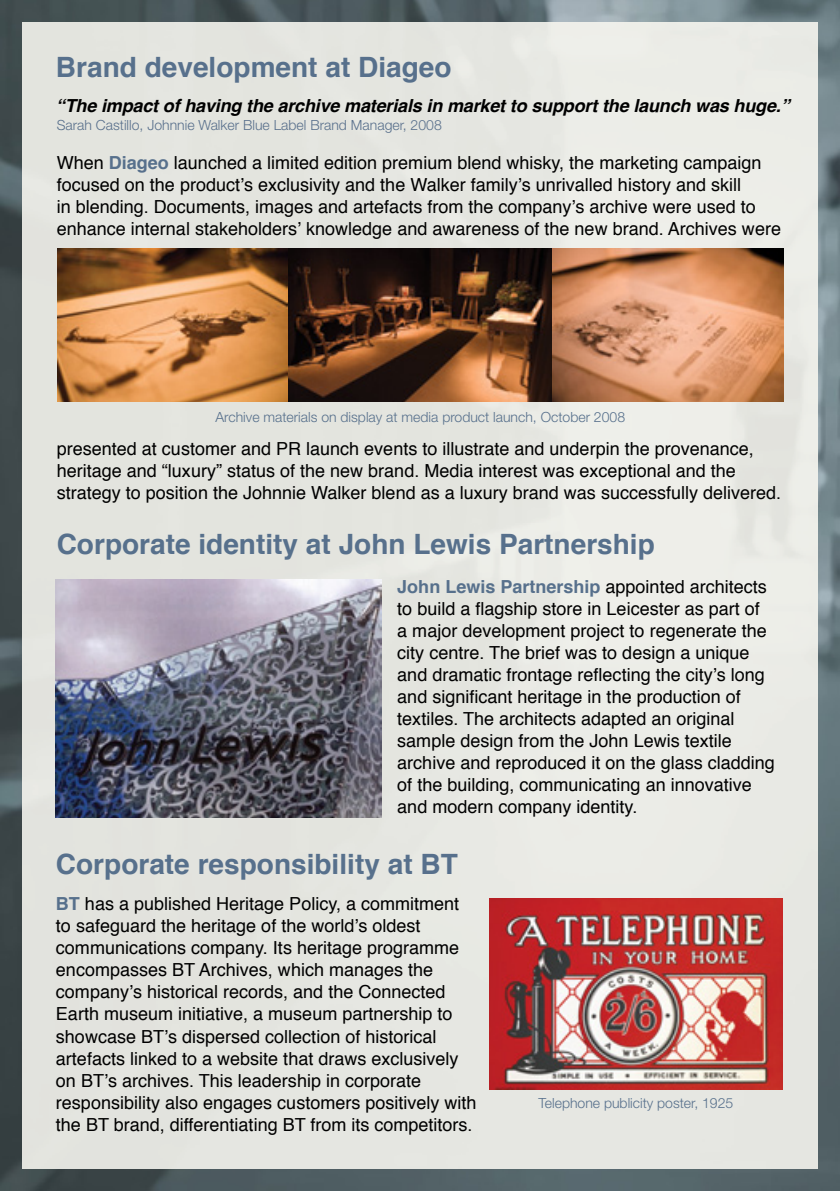
<style>
.page{position:relative;width:840px;height:1191px;background:#fff}
.page>*{position:absolute;margin:0;border:0;box-sizing:border-box;transform-origin:0 0}
.t1{font:700 28px "Helvetica";color:#57708c}
.t2{font:18px/22px "Helvetica";color:#000}
.t3{font:italic 700 18px "Helvetica";letter-spacing:-.01em;color:#000}
.t4{font:300 14px "Helvetica Neue";color:#57708c}
.t5{font:300 14px "Helvetica Neue";color:#59708c}
.s1{font-weight:700;color:#57708c}
</style>
<div class="page">
<img style="left:0;top:0;width:839px;height:69px">
<img style="left:0;top:69px;width:69px;height:1122px">
<img style="left:770px;top:69px;width:69px;height:1122px">
<img style="left:69px;top:1168px;width:701px;height:23px">
<img style="left:22px;top:23px;width:794px;height:1145px">
<img style="left:57px;top:249px;width:726px;height:153px">
<img style="left:56px;top:579px;width:325px;height:239px">
<img style="left:489px;top:898px;width:293px;height:191px">
<h1 class="t1" style="left:56px;top:45px;width:397px">Brand development at Diageo</h1>
<p class="t3" style="left:56px;top:90px;width:734px">“The impact of having the archive materials in market to support the launch was huge.”</p>
<p class="t5" style="left:57px;top:117px;width:386px">Sarah Castillo, Johnnie Walker Blue Label Brand Manager, 2008</p>
<p class="t2" style="left:57px;top:152px;width:725px">When <span class="s1">Diageo</span> launched a limited edition premium blend whisky, the marketing campaign focused on the product’s exclusivity and the Walker family’s unrivalled history and skill<br>in blending. Documents, images and artefacts from the company’s archive were used to enhance internal stakeholders’ knowledge and awareness of the new brand. Archives were</p>
<p class="t4" style="left:215px;top:409px;width:411px">Archive materials on display at media product launch, October 2008</p>
<p class="t2" style="left:57px;top:438px;width:725px">presented at customer and PR launch events to illustrate and underpin the provenance, heritage and “luxury” status of the new brand. Media interest was exceptional and the strategy to position the Johnnie Walker blend as a luxury brand was successfully delivered.</p>
<h1 class="t1" style="left:57px;top:522px;width:599px">Corporate identity at John Lewis Partnership</h1>
<p class="t2" style="left:397px;top:576px;width:379px"><span class="s1">John Lewis Partnership</span> appointed architects to build a flagship store in Leicester as part of<br>a major development project to regenerate the city centre. The brief was to design a unique and dramatic frontage reflecting the city’s long and significant heritage in the production of textiles. The architects adapted an original sample design from the John Lewis textile archive and reproduced it on the glass cladding of the building, communicating an innovative and modern company identity.</p>
<h1 class="t1" style="left:56px;top:841px;width:403px">Corporate responsibility at BT</h1>
<p class="t2" style="left:56px;top:893px;width:422px"><span class="s1">BT</span> has a published Heritage Policy, a commitment to safeguard the heritage of the world’s oldest communications company. Its heritage programme encompasses BT Archives, which manages the company’s historical records, and the Connected Earth museum initiative, a museum partnership to showcase BT’s dispersed collection of historical artefacts linked to a website that draws exclusively on BT’s archives. This leadership in corporate responsibility also engages customers positively with the BT brand, differentiating BT from its competitors.</p>
<p class="t4" style="left:538px;top:1094px;width:196px">Telephone publicity poster, 1925</p>
</div>
